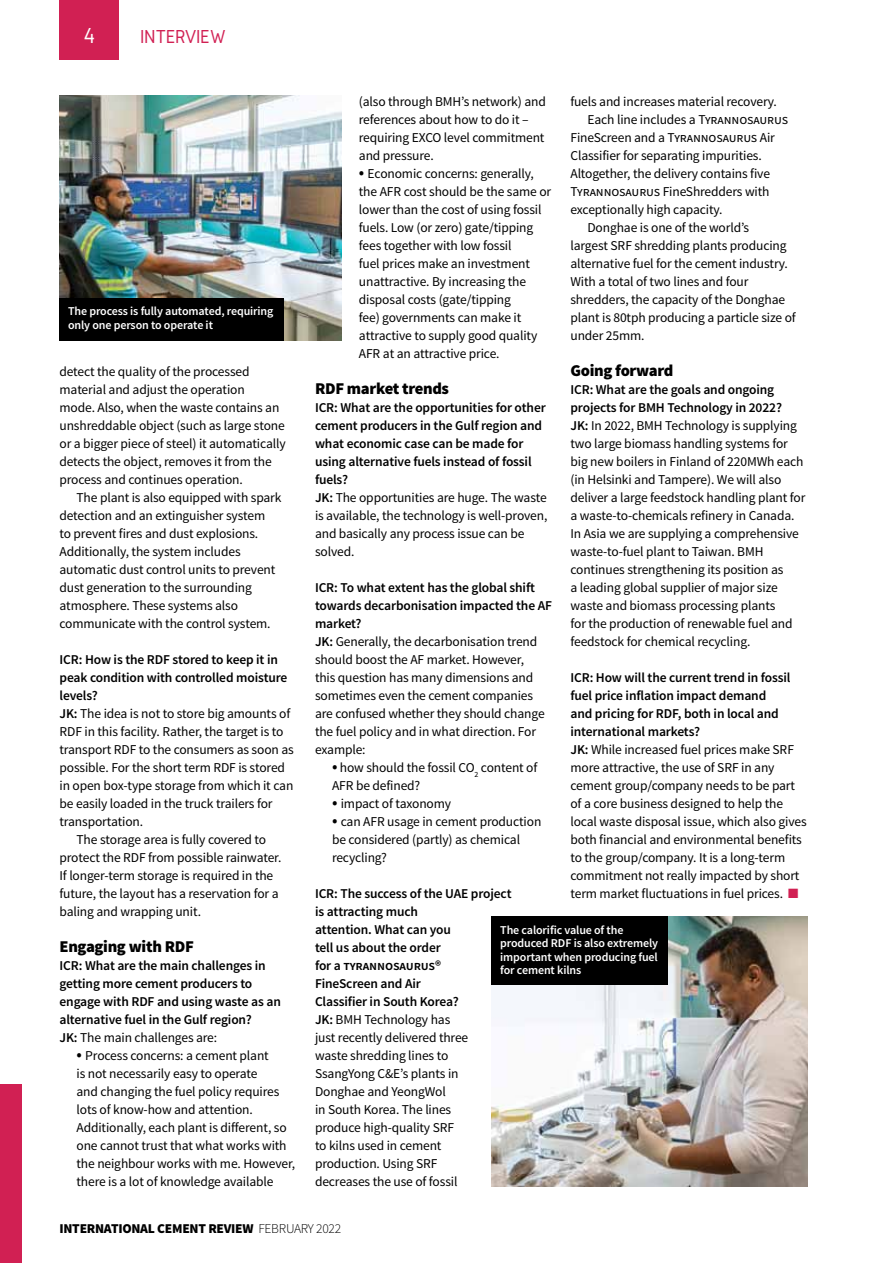
<style>
.page{position:relative;width:893px;height:1263px;background:#fff}
.page>*{position:absolute;margin:0;border:0;box-sizing:border-box;transform-origin:0 0}
.t1{font:22.5px "Gidole";color:#fff}
.t2{font:19.5px "Gidole";letter-spacing:-.02em;color:#d12053}
.t3{font:900 16.5px "Source Sans Pro";letter-spacing:-.02em;color:#000}
.t4{font:13.5px/18px "Source Sans Pro";letter-spacing:-.01em;color:#000}
.t5{font:600 13.5px/18px "Source Sans Pro";letter-spacing:-.01em;color:#000}
.t6{font:900 13.5px "Source Sans Pro";letter-spacing:-.02em;color:#000}
.t7{font:600 12px/13.5px "Source Sans Pro";letter-spacing:-.01em;color:#fff}
.s1{font-weight:600}
.s2{font-weight:400}
.s3{font-size:18px}
.s4{color:#d12053}
.s5{font-weight:300}
</style>
<div class="page">
<div style="left:60px;top:0;width:59px;height:60px;background:#d12053"></div>
<div style="left:0;top:1084px;width:21px;height:179px;background:#d12053"></div>
<img style="left:60px;top:95px;width:282px;height:245px">
<div style="left:60px;top:298px;width:224px;height:42px;background:#000"></div>
<img style="left:492px;top:916px;width:316px;height:270px">
<div style="left:492px;top:916px;width:176px;height:68px;background:#000"></div>
<h1 class="t1" style="left:83px;top:23px;width:13px">4</h1>
<h2 class="t2" style="left:140px;top:26px;width:87px">INTERVIEW</h2>
<p class="t7" style="left:68px;top:305px;width:207px">The process is fully automated, requiring only one person to operate it</p>
<p class="t4" style="left:60px;top:363px;width:228px">detect the quality of the processed material and adjust the operation<br>mode. Also, when the waste contains an unshreddable object (such as large stone or a bigger piece of steel) it automatically detects the object, removes it from the process and continues operation.</p>
<p class="t4" style="left:60px;top:489px;width:224px;text-indent:17px">The plant is also equipped with spark detection and an extinguisher system<br>to prevent fires and dust explosions.<br>Additionally, the system includes automatic dust control units to prevent dust generation to the surrounding atmosphere. These systems also communicate with the control system.</p>
<p class="t5" style="left:60px;top:651px;width:220px">ICR: How is the RDF stored to keep it in</p>
<p class="t5" style="left:60px;top:669px;width:229px">peak condition with controlled moisture</p>
<p class="t5" style="left:60px;top:687px;width:40px">levels?</p>
<p class="t4" style="left:60px;top:705px;width:232px"><span class="s1">JK:</span> The idea is not to store big amounts of</p>
<p class="t4" style="left:60px;top:723px;width:226px">RDF in this facility. Rather, the target is to</p>
<p class="t4" style="left:60px;top:741px;width:236px">transport RDF to the consumers as soon as</p>
<p class="t4" style="left:60px;top:759px;width:227px">possible. For the short term RDF is stored</p>
<p class="t4" style="left:60px;top:777px;width:235px">in open box-type storage from which it can</p>
<p class="t4" style="left:60px;top:795px;width:215px">be easily loaded in the truck trailers for</p>
<p class="t4" style="left:60px;top:813px;width:85px">transportation.</p>
<p class="t4" style="left:77px;top:831px;width:191px">The storage area is fully covered to</p>
<p class="t4" style="left:60px;top:849px;width:223px">protect the RDF from possible rainwater.</p>
<p class="t4" style="left:60px;top:867px;width:215px">If longer-term storage is required in the</p>
<p class="t4" style="left:60px;top:885px;width:221px">future, the layout has a reservation for a</p>
<p class="t4" style="left:60px;top:903px;width:143px">baling and wrapping unit.</p>
<p class="t3" style="left:60px;top:936px;width:136px">Engaging with RDF</p>
<p class="t5" style="left:60px;top:957px;width:223px">ICR: What are the main challenges in getting more cement producers to engage with RDF and using waste as an alternative fuel in the Gulf region?<br>JK: <span class="s2">The main challenges are:</span></p>
<p class="t4" style="left:77px;top:1047px;width:220px"><span class="s3">•</span> Process concerns: a cement plant<br>is not necessarily easy to operate<br>and changing the fuel policy requires lots of know-how and attention.<br>Additionally, each plant is different, so one cannot trust that what works with the neighbour works with me. However, there is a lot of knowledge available</p>
<p class="t4" style="left:359px;top:93px;width:188px">(also through BMH’s network) and references about how to do it – requiring EXCO level commitment and pressure.</p>
<p class="t4" style="left:359px;top:165px;width:194px"><span class="s3">•</span> Economic concerns: generally, the AFR cost should be the same or lower than the cost of using fossil fuels. Low (or zero) gate/tipping fees together with low fossil<br>fuel prices make an investment unattractive. By increasing the disposal costs (gate/tipping<br>fee) governments can make it attractive to supply good quality<br>AFR at an attractive price.</p>
<p class="t3" style="left:315px;top:378px;width:136px">RDF market trends</p>
<p class="t5" style="left:315px;top:399px;width:234px">ICR: What are the opportunities for other cement producers in the Gulf region and what economic case can be made for using alternative fuels instead of fossil fuels?<br>JK: <span class="s2">The opportunities are huge. The waste is available, the technology is well-proven, and basically any process issue can be solved.</span></p>
<p class="t4" style="left:315px;top:579px;width:238px"><span class="s1">ICR: To what extent has the global shift towards decarbonisation impacted the AF market?<br>JK:</span> Generally, the decarbonisation trend should boost the AF market. However,<br>this question has many dimensions and sometimes even the cement companies are confused whether they should change the fuel policy and in what direction. For example:</p>
<p class="t4" style="left:332px;top:759px;width:207px"><span class="s3">•</span> how should the fossil CO<sub>2</sub> content of<br>AFR be defined?</p>
<p class="t4" style="left:332px;top:795px;width:121px"><span class="s3">•</span> impact of taxonomy</p>
<p class="t4" style="left:332px;top:813px;width:211px"><span class="s3">•</span> can AFR usage in cement production be considered (partly) as chemical recycling?</p>
<p class="t4" style="left:315px;top:885px;width:198px"><span class="s1">ICR: The success of the UAE project is attracting much<br>attention. What can you<br>tell us about the order<br>for a tyrannosaurus®<br>FineScreen and Air<br>Classifier in South Korea?<br>JK:</span> BMH Technology has<br>just recently delivered three<br>waste shredding lines to<br>SsangYong C&amp;E’s plants in<br>Donghae and YeongWol<br>in South Korea. The lines<br>produce high-quality SRF<br>to kilns used in cement<br>production. Using SRF<br>decreases the use of fossil</p>
<p class="t4" style="left:570px;top:93px;width:208px">fuels and increases material recovery.</p>
<p class="t4" style="left:587px;top:111px;width:202px">Each line includes a Tyrannosaurus</p>
<p class="t4" style="left:570px;top:129px;width:206px">FineScreen and a Tyrannosaurus Air</p>
<p class="t4" style="left:570px;top:147px;width:193px">Classifier for separating impurities.</p>
<p class="t4" style="left:570px;top:165px;width:201px">Altogether, the delivery contains five</p>
<p class="t4" style="left:570px;top:183px;width:201px">Tyrannosaurus FineShredders with</p>
<p class="t4" style="left:570px;top:201px;width:154px">exceptionally high capacity.</p>
<p class="t4" style="left:587px;top:219px;width:163px">Donghae is one of the world’s</p>
<p class="t4" style="left:570px;top:237px;width:218px">largest SRF shredding plants producing</p>
<p class="t4" style="left:570px;top:255px;width:219px">alternative fuel for the cement industry.</p>
<p class="t4" style="left:570px;top:273px;width:180px">With a total of two lines and four</p>
<p class="t4" style="left:570px;top:291px;width:216px">shredders, the capacity of the Donghae</p>
<p class="t4" style="left:570px;top:309px;width:227px">plant is 80tph producing a particle size of</p>
<p class="t4" style="left:570px;top:327px;width:76px">under 25mm.</p>
<p class="t3" style="left:570px;top:360px;width:104px">Going forward</p>
<p class="t4" style="left:570px;top:381px;width:236px"><span class="s1">ICR: What are the goals and ongoing projects for BMH Technology in 2022?<br>JK:</span> In 2022, BMH Technology is supplying two large biomass handling systems for big new boilers in Finland of 220MWh each (in Helsinki and Tampere). We will also deliver a large feedstock handling plant for a waste-to-chemicals refinery in Canada.<br>In Asia we are supplying a comprehensive waste-to-fuel plant to Taiwan. BMH continues strengthening its position as<br>a leading global supplier of major size waste and biomass processing plants<br>for the production of renewable fuel and feedstock for chemical recycling.</p>
<p class="t4" style="left:570px;top:669px;width:238px"><span class="s1">ICR: How will the current trend in fossil fuel price inflation impact demand<br>and pricing for RDF, both in local and international markets?<br>JK:</span> While increased fuel prices make SRF more attractive, the use of SRF in any cement group/company needs to be part of a core business designed to help the local waste disposal issue, which also gives both financial and environmental benefits to the group/company. It is a long-term commitment not really impacted by short term market fluctuations in fuel prices. <span class="s4">■</span></p>
<p class="t7" style="left:500px;top:923px;width:159px">The calorific value of the produced RDF is also extremely important when producing fuel for cement kilns</p>
<p class="t6" style="left:60px;top:1220px;width:283px">INTERNATIONAL CEMENT REVIEW <span class="s5">FEBRUARY 2022</span></p>
</div>
